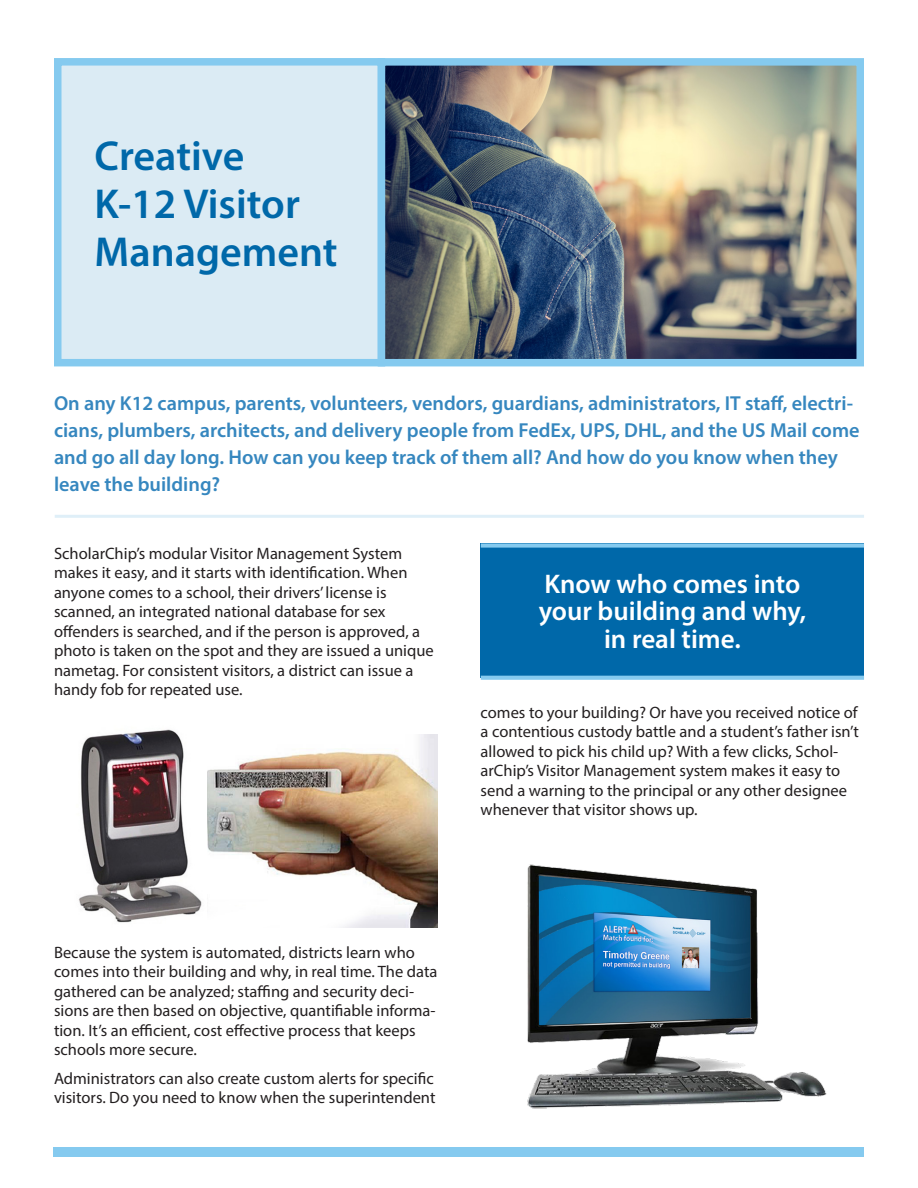
<style>
.page{position:relative;width:918px;height:1188px;background:#fff}
.page>*{position:absolute;margin:0;border:0;box-sizing:border-box;transform-origin:0 0}
.Heading{font:600 42px/48px "Myriad Pro";color:#0068a9}
.Heading-2{font:600 27px/27.5px "Myriad Pro";color:#fff}
.Heading-3{font:600 20.25px/27px "Myriad Pro";color:#3687bf}
.Copy{font:16.5px/19.5px "Myriad Pro";color:#231f20}
</style>
<div class="page">
<hr style="left:55px;top:515px;width:809px;height:3px;background:#dfeff8">
<div style="left:54px;top:1148px;width:810px;height:9px;background:#85caef"></div>
<div style="left:54px;top:58px;width:331px;height:308px;background:#dbebf4;border:8px solid #85caef"></div>
<img style="left:387px;top:67px;width:468px;height:290px">
<div style="left:378px;top:58px;width:486px;height:308px;border:8px solid #85caef"></div>
<div style="left:481px;top:543px;width:383px;height:135px;background:#0068a9"></div>
<div style="left:481px;top:543px;width:383px;height:5px;background:#85caef"></div>
<svg style="left:481px;top:676px;width:383px;height:4px;background:#8bccef"></svg>
<img style="left:207px;top:734px;width:230px;height:193px">
<img style="left:79px;top:729px;width:123px;height:194px">
<img style="left:527px;top:864px;width:300px;height:245px">
<p class="Heading" style="left:94px;top:131px;width:151px">Creative</p>
<p class="Heading" style="left:94px;top:179px;width:245px">K-12 Visitor<br>Management</p>
<p class="Heading-3" style="left:54px;top:390px;width:807px">On any K12 campus, parents, volunteers, vendors, guardians, administrators, IT staff, electri&shy;cians, plumbers, architects, and delivery people from FedEx, UPS, DHL, and the US Mail come and go all day long. How can you keep track of them all? And how do you know when they leave the building?</p>
<p class="Copy" style="left:54px;top:543px;width:381px">ScholarChip’s modular Visitor Management System makes it easy, and it starts with identification. When anyone comes to a school, their drivers’ license is scanned, an integrated national database for sex offenders is searched, and if the person is approved, a photo is taken on the spot and they are issued a unique nametag. For consistent visitors, a district can issue a handy fob for repeated use.</p>
<p class="Heading-2" style="left:539px;top:569px;width:269px">Know who comes into your building and why,</p>
<p class="Heading-2" style="left:604px;top:624px;width:138px">in real time.</p>
<p class="Copy" style="left:481px;top:702px;width:380px">comes to your building? Or have you received notice of a contentious custody battle and a student’s father isn’t allowed to pick his child up? With a few clicks, Schol&shy;arChip’s Visitor Management system makes it easy to send a warning to the principal or any other designee whenever that visitor shows up.</p>
<p class="Copy" style="left:54px;top:942px;width:385px">Because the system is automated, districts learn who comes into their building and why, in real time. The data gathered can be analyzed; staffing and security deci&shy;sions are then based on objective, quantifiable informa&shy;tion. It’s an efficient, cost effective process that keeps schools more secure.</p>
<p class="Copy" style="left:54px;top:1068px;width:383px">Administrators can also create custom alerts for specific visitors. Do you need to know when the superintendent</p>
</div>
